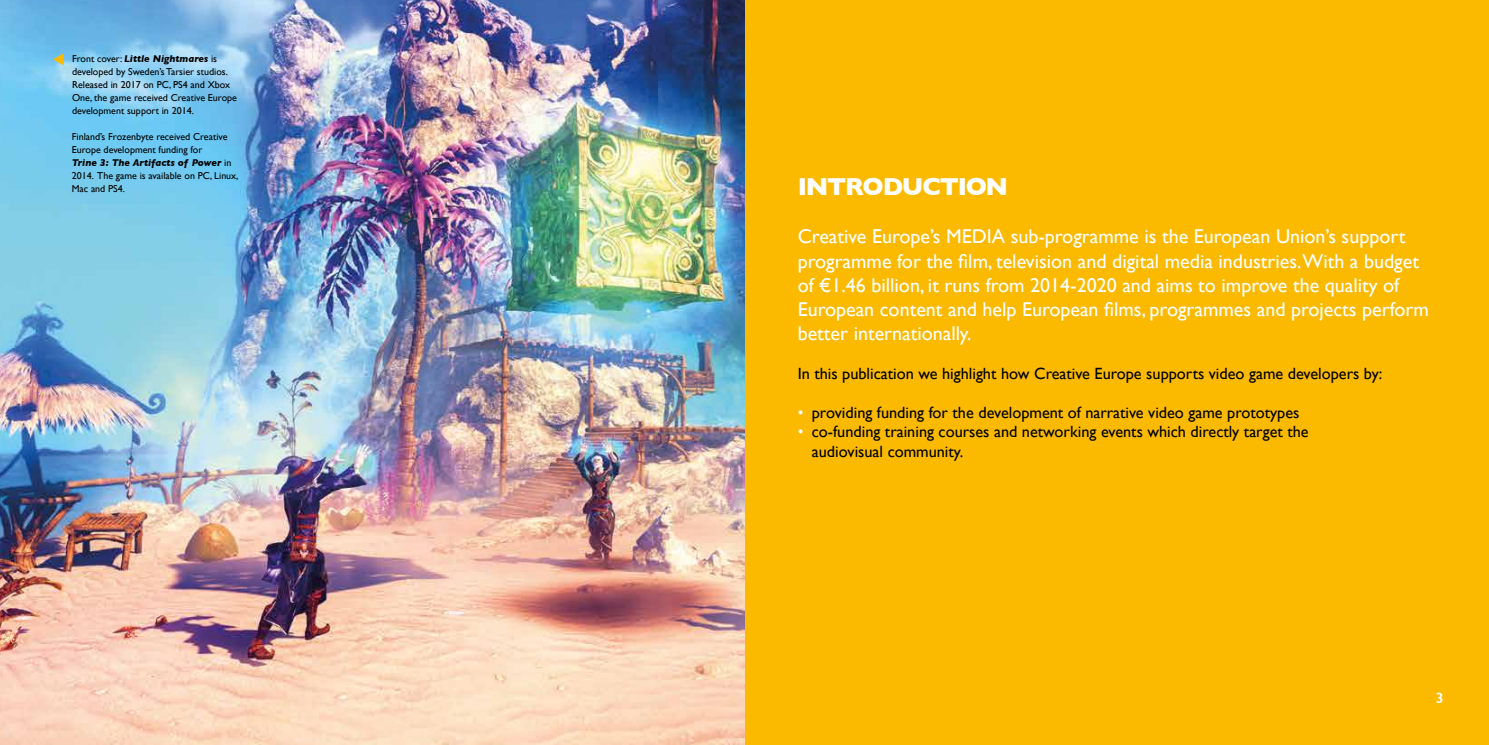
<style>
.page{position:relative;width:1489px;height:745px;background:#fff}
.page>*{position:absolute;margin:0;border:0;box-sizing:border-box;transform-origin:0 0}
.t1{font:700 25px "Gill Sans";letter-spacing:-.05em;color:#fff}
.t2{font:20px/24px "Gill Sans";color:#fff}
.t3{font:16.25px/19.5px "Gill Sans";color:#000}
.t4{font:600 15px "Gill Sans";color:#fff}
.t5{font:10px/13.1px "Gill Sans";color:#000}
.s1{font-weight:700;font-style:italic}
.s2{color:#fff}
</style>
<div class="page">
<div style="left:744px;top:0;width:744px;height:744px;background:#fbba00"></div>
<img style="left:0;top:0;width:744px;height:744px">
<svg style="left:53px;top:53px;width:11px;height:12px"></svg>
<p class="t5" style="left:72px;top:52px;width:166px">Front cover: <span class="s1">Little Nightmares</span> is developed by Sweden’s Tarsier studios.<br>Released in 2017 on PC, PS4 and Xbox One, the game received Creative Europe development support in 2014.</p>
<p class="t5" style="left:72px;top:130px;width:168px">Finland’s Frozenbyte received Creative<br>Europe development funding for<br><span class="s1">Trine 3: The Artifacts of Power</span> in<br>2014. The game is available on PC, Linux,<br>Mac and PS4.</p>
<h1 class="t1" style="left:797px;top:172px;width:212px">INTRODUCTION</h1>
<p class="t2" style="left:797px;top:224px;width:632px">Creative Europe’s MEDIA sub-programme is the European Union’s support programme for the film, television and digital media industries.With a budget of €1.46 billion, it runs from 2014-2020 and aims to improve the quality of European content and help European films, programmes and projects perform better internationally.</p>
<h3 class="t3" style="left:797px;top:363px;width:586px">In this publication we highlight how Creative Europe supports video game developers by:</h3>
<h3 class="t3" style="left:797px;top:402px;width:503px"><span class="s2">•</span> providing funding for the development of narrative video game prototypes</h3>
<h3 class="t3" style="left:811px;top:421px;width:498px;text-indent:-14px"><span class="s2">•</span> co-funding training courses and networking events which directly target the audiovisual community.</h3>
<h3 class="t4" style="left:1435px;top:688px;width:9px">3</h3>
</div>
